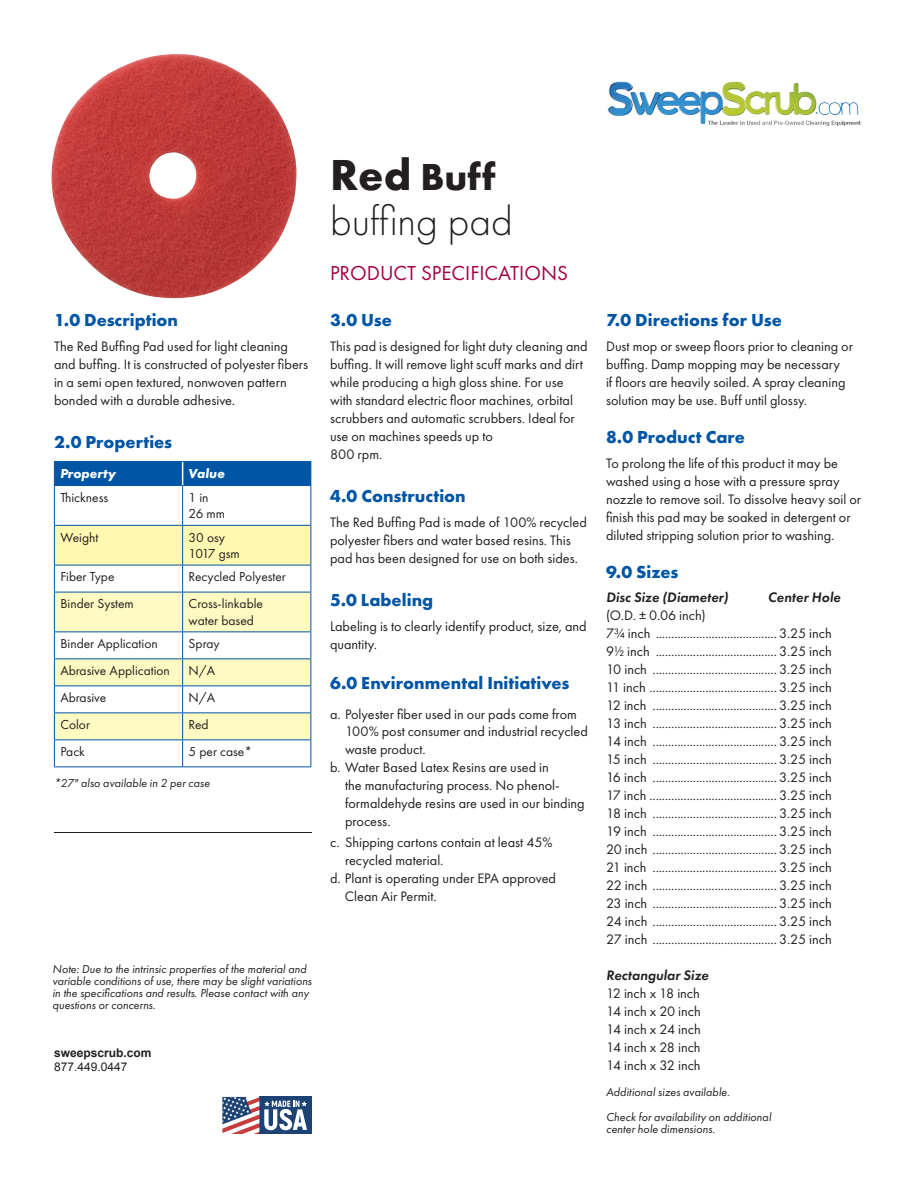
<style>
.page{position:relative;width:918px;height:1188px;background:#fff}
.page>*{position:absolute;margin:0;border:0;box-sizing:border-box;transform-origin:0 0}
.t1{font:300 42px "Futura PT";color:#231f20}
.t2{font:700 39px "Futura PT";color:#231f20}
.t3{font:21px "Futura PT";color:#a30146}
.t4{font:700 18px "Futura PT";color:#0155a5}
.t5{font:14.25px/18px "Futura PT";color:#231f20}
.t6{font:italic 600 14.25px "Futura PT";letter-spacing:.005em;color:#231f20}
.t7{font:13.5px/16.2px "Futura PT";color:#231f20}
.t8{font:italic 700 13.5px "Futura PT";color:#fff}
.t9{font:italic 12px/12px "Futura PT";color:#231f20}
.t10{font:700 12px "Arial";color:#231f20}
.t11{font:12px "Arial";color:#231f20}
.s1{font-size:45px}
</style>
<div class="page">
<hr style="left:54px;top:461px;width:129px;height:1px;background:#0155a5">
<hr style="left:183px;top:461px;width:128px;height:1px;background:#0155a5">
<hr style="left:310px;top:486px;width:1px;height:39px;background:#0155a5">
<hr style="left:183px;top:766px;width:128px;height:1px;background:#0155a5">
<hr style="left:54px;top:486px;width:1px;height:39px;background:#0155a5">
<hr style="left:182px;top:486px;width:1px;height:39px;background:#0155a5">
<svg style="left:54px;top:525px;width:257px;height:241px"></svg>
<hr style="left:54px;top:766px;width:129px;height:1px;background:#0155a5">
<div style="left:54px;top:462px;width:257px;height:24px;background:#0155a5"></div>
<img style="left:51px;top:54px;width:245px;height:244px">
<hr style="left:54px;top:832px;width:258px;height:1px;background:#231f20">
<div style="left:259px;top:1097px;width:53px;height:37px;background:#1d4375"></div>
<svg style="left:222px;top:1097px;width:85px;height:37px"></svg>
<img style="left:607px;top:81px;width:254px;height:45px">
<p class="t4" style="left:54px;top:309px;width:126px">1.0 Description</p>
<p class="t5" style="left:54px;top:337px;width:256px">The Red Buffing Pad used for light cleaning and buffing. It is constructed of polyester fibers in a semi open textured, nonwoven pattern bonded with a durable adhesive.</p>
<p class="t4" style="left:54px;top:431px;width:120px">2.0 Properties</p>
<p class="t8" style="left:60px;top:465px;width:57px">Property</p>
<p class="t8" style="left:189px;top:465px;width:38px">Value</p>
<p class="t7" style="left:60px;top:489px;width:49px">Thickness</p>
<p class="t7" style="left:189px;top:489px;width:38px">1 in<br>26 mm</p>
<p class="t7" style="left:60px;top:529px;width:40px">Weight</p>
<p class="t7" style="left:189px;top:529px;width:53px">30 osy<br>1017 gsm</p>
<p class="t7" style="left:60px;top:569px;width:56px">Fiber Type</p>
<p class="t7" style="left:189px;top:569px;width:99px">Recycled Polyester</p>
<p class="t7" style="left:60px;top:596px;width:75px">Binder System</p>
<p class="t7" style="left:189px;top:596px;width:76px">Cross-linkable water based</p>
<p class="t7" style="left:60px;top:635px;width:99px">Binder Application</p>
<p class="t7" style="left:189px;top:635px;width:33px">Spray</p>
<p class="t7" style="left:60px;top:662px;width:111px">Abrasive Application</p>
<p class="t7" style="left:189px;top:662px;width:28px">N/A</p>
<p class="t7" style="left:60px;top:689px;width:48px">Abrasive</p>
<p class="t7" style="left:189px;top:689px;width:28px">N/A</p>
<p class="t7" style="left:60px;top:716px;width:31px">Color</p>
<p class="t7" style="left:189px;top:716px;width:22px">Red</p>
<p class="t7" style="left:60px;top:743px;width:26px">Pack</p>
<p class="t7" style="left:189px;top:743px;width:65px">5 per case*</p>
<p class="t9" style="left:54px;top:777px;width:157px">*27" also available in 2 per case</p>
<h2 class="t2" style="left:330px;top:151px;width:167px"><span class="s1">Red</span> Buff</h2>
<h1 class="t1" style="left:330px;top:197px;width:184px">buffing pad</h1>
<h3 class="t3" style="left:330px;top:261px;width:240px">PRODUCT SPECIFICATIONS</h3>
<p class="t4" style="left:330px;top:309px;width:64px">3.0 Use</p>
<p class="t5" style="left:330px;top:337px;width:259px">This pad is designed for light duty cleaning and buffing. It will remove light scuff marks and dirt while producing a high gloss shine. For use with standard electric floor machines, orbital scrubbers and automatic scrubbers. Ideal for use on machines speeds up to<br>800 rpm.</p>
<p class="t4" style="left:330px;top:485px;width:137px">4.0 Construction</p>
<p class="t5" style="left:330px;top:513px;width:258px">The Red Buffing Pad is made of 100% recycled polyester fibers and water based resins. This pad has been designed for use on both sides.</p>
<p class="t4" style="left:330px;top:589px;width:105px">5.0 Labeling</p>
<p class="t5" style="left:330px;top:617px;width:258px">Labeling is to clearly identify product, size, and quantity.</p>
<p class="t4" style="left:330px;top:671px;width:241px">6.0 Environmental Initiatives</p>
<p class="t5" style="left:345px;top:706px;width:244px;line-height:16.5px;text-indent:-15px">a. Polyester fiber used in our pads come from<br>100% post consumer and industrial recycled</p>
<p class="t5" style="left:345px;top:740px;width:82px">waste product.</p>
<p class="t5" style="left:330px;top:758px;width:220px">b. Water Based Latex Resins are used in</p>
<p class="t5" style="left:345px;top:776px;width:216px">the manufacturing process. No phenol-</p>
<p class="t5" style="left:345px;top:794px;width:241px">formaldehyde resins are used in our binding</p>
<p class="t5" style="left:345px;top:812px;width:47px">process.</p>
<p class="t5" style="left:330px;top:833px;width:224px">c. Shipping cartons contain at least 45%</p>
<p class="t5" style="left:345px;top:851px;width:100px">recycled material.</p>
<p class="t5" style="left:330px;top:869px;width:228px">d. Plant is operating under EPA approved</p>
<p class="t5" style="left:345px;top:887px;width:93px">Clean Air Permit.</p>
<p class="t9" style="left:52px;top:962px;width:261px">Note: Due to the intrinsic properties of the material and variable conditions of use, there may be slight variations in the specifications and results. Please contact with any questions or concerns.</p>
<p class="t10" style="left:54px;top:1045px;width:99px">sweepscrub.com</p>
<p class="t11" style="left:54px;top:1059px;width:75px">877.449.0447</p>
<p class="t4" style="left:606px;top:309px;width:177px">7.0 Directions for Use</p>
<p class="t5" style="left:606px;top:337px;width:248px">Dust mop or sweep floors prior to cleaning or buffing. Damp mopping may be necessary<br>if floors are heavily soiled. A spray cleaning solution may be use. Buff until glossy.</p>
<p class="t4" style="left:606px;top:425px;width:141px">8.0 Product Care</p>
<p class="t5" style="left:606px;top:454px;width:257px">To prolong the life of this product it may be washed using a hose with a pressure spray nozzle to remove soil. To dissolve heavy soil or finish this pad may be soaked in detergent or diluted stripping solution prior to washing.</p>
<p class="t4" style="left:606px;top:560px;width:74px">9.0 Sizes</p>
<p class="t6" style="left:606px;top:588px;width:124px">Disc Size (Diameter)</p>
<p class="t6" style="left:768px;top:588px;width:74px">Center Hole</p>
<p class="t5" style="left:606px;top:606px;width:227px">(O.D. ± 0.06 inch)<br>7¾ inch ....................................... 3.25 inch 9½ inch ....................................... 3.25 inch 10 inch ........................................ 3.25 inch 11 inch ......................................... 3.25 inch 12 inch ........................................ 3.25 inch 13 inch ........................................ 3.25 inch 14 inch ........................................ 3.25 inch 15 inch ........................................ 3.25 inch 16 inch ........................................ 3.25 inch 17 inch ......................................... 3.25 inch 18 inch ........................................ 3.25 inch 19 inch ........................................ 3.25 inch 20 inch ........................................ 3.25 inch 21 inch ........................................ 3.25 inch 22 inch ........................................ 3.25 inch 23 inch ........................................ 3.25 inch 24 inch ........................................ 3.25 inch 27 inch ........................................ 3.25 inch</p>
<p class="t6" style="left:606px;top:966px;width:104px">Rectangular Size</p>
<p class="t5" style="left:606px;top:984px;width:96px;text-align:justify">12 inch x 18 inch 14 inch x 20 inch 14 inch x 24 inch 14 inch x 28 inch 14 inch x 32 inch</p>
<p class="t9" style="left:606px;top:1079px;width:167px;line-height:25.5px">Additional sizes available.<br>Check for availability on additional</p>
<p class="t9" style="left:606px;top:1123px;width:111px">center hole dimensions.</p>
</div>
